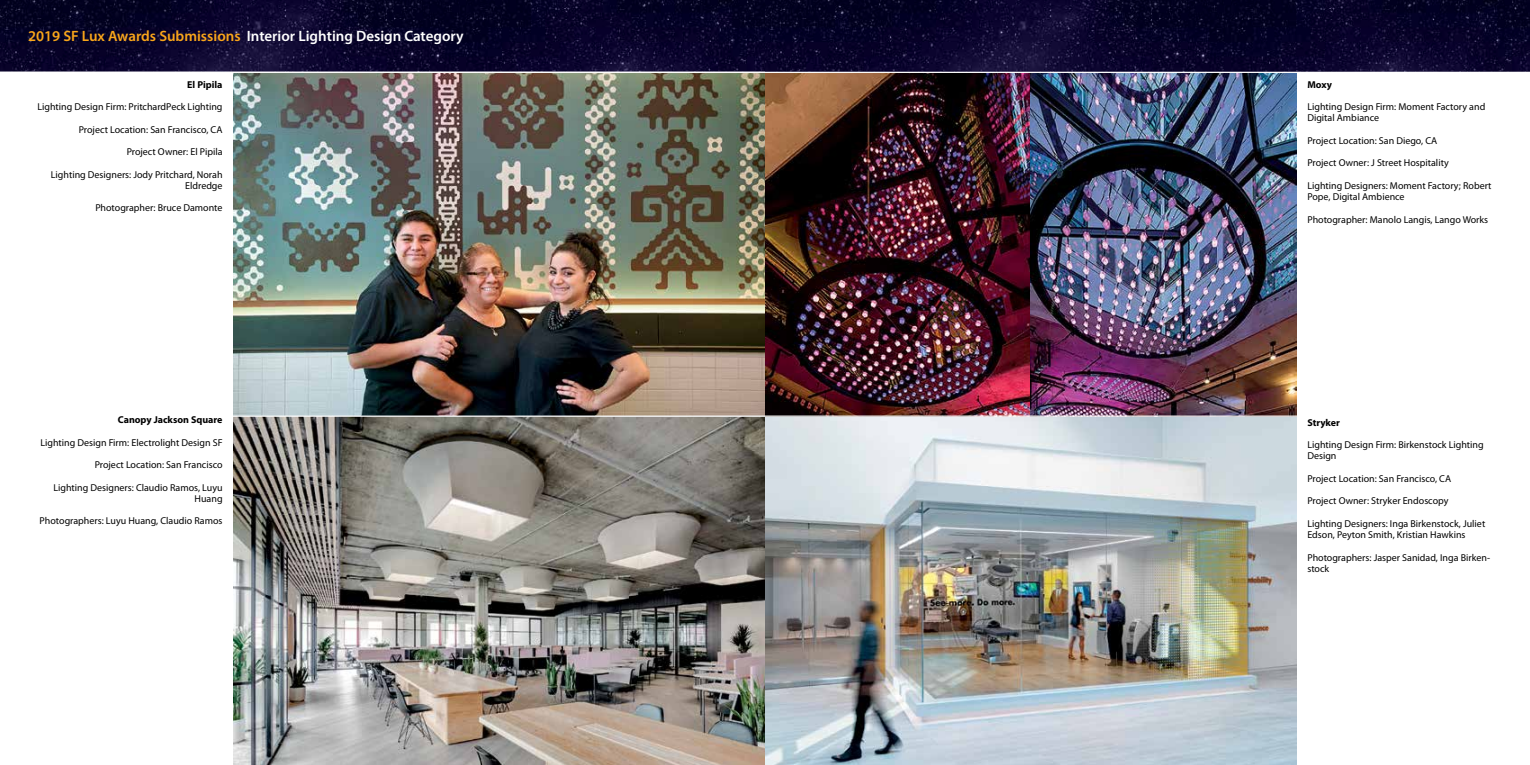
<style>
.page{position:relative;width:1530px;height:765px;background:#fff}
.page>*{position:absolute;margin:0;border:0;box-sizing:border-box;transform-origin:0 0}
.t1{font:600 15px "Myriad Pro";color:#fff}
.t2{font:10px/11.2px "Myriad Pro";color:#000}
.t3{font:700 10px "Myriad Pro";color:#000}
.s1{color:#faa61a}
</style>
<div class="page">
<img style="left:780px;top:0;width:750px;height:72px">
<img style="left:234px;top:71px;width:1062px;height:694px">
<img style="left:0;top:0;width:780px;height:72px">
<hr style="left:0;top:72px;width:1530px;height:1px;background:#fff">
<hr style="left:223px;top:416px;width:1304px;height:1px;background:#fff">
<h1 class="t1" style="left:28px;top:26px;width:437px"><span class="s1">2019 SF Lux Awards Submissions</span> Interior Lighting Design Category</h1>
<p class="t3" style="left:187px;top:78px;width:37px">El Pipila</p>
<p class="t2" style="left:37px;top:101px;width:187px">Lighting Design Firm: PritchardPeck Lighting</p>
<p class="t2" style="left:79px;top:123px;width:145px">Project Location: San Francisco, CA</p>
<p class="t2" style="left:127px;top:146px;width:97px">Project Owner: El Pipila</p>
<p class="t2" style="left:51px;top:168px;width:173px;text-align:right">Lighting Designers: Jody Pritchard, Norah<br>Eldredge</p>
<p class="t2" style="left:95px;top:202px;width:129px">Photographer: Bruce Damonte</p>
<p class="t3" style="left:118px;top:413px;width:106px">Canopy Jackson Square</p>
<p class="t2" style="left:40px;top:437px;width:184px">Lighting Design Firm: Electrolight Design SF</p>
<p class="t2" style="left:95px;top:459px;width:129px">Project Location: San Francisco</p>
<p class="t2" style="left:53px;top:482px;width:171px;text-align:right">Lighting Designers: Claudio Ramos, Luyu<br>Huang</p>
<p class="t2" style="left:40px;top:515px;width:184px">Photographers: Luyu Huang, Claudio Ramos</p>
<p class="t3" style="left:1307px;top:78px;width:26px">Moxy</p>
<p class="t2" style="left:1307px;top:101px;width:179px">Lighting Design Firm: Moment Factory and<br>Digital Ambiance</p>
<p class="t2" style="left:1307px;top:135px;width:131px">Project Location: San Diego, CA</p>
<p class="t2" style="left:1307px;top:157px;width:143px">Project Owner: J Street Hospitality</p>
<p class="t2" style="left:1307px;top:180px;width:186px">Lighting Designers: Moment Factory; Robert<br>Pope, Digital Ambience</p>
<p class="t2" style="left:1307px;top:213px;width:182px">Photographer: Manolo Langis, Lango Works</p>
<p class="t3" style="left:1307px;top:416px;width:34px">Stryker</p>
<p class="t2" style="left:1307px;top:439px;width:178px">Lighting Design Firm: Birkenstock Lighting<br>Design</p>
<p class="t2" style="left:1307px;top:473px;width:145px">Project Location: San Francisco, CA</p>
<p class="t2" style="left:1307px;top:495px;width:143px">Project Owner: Stryker Endoscopy</p>
<p class="t2" style="left:1307px;top:518px;width:179px">Lighting Designers: Inga Birkenstock, Juliet<br>Edson, Peyton Smith, Kristian Hawkins</p>
<p class="t2" style="left:1307px;top:552px;width:184px">Photographers: Jasper Sanidad, Inga Birken&shy;stock</p>
</div>
